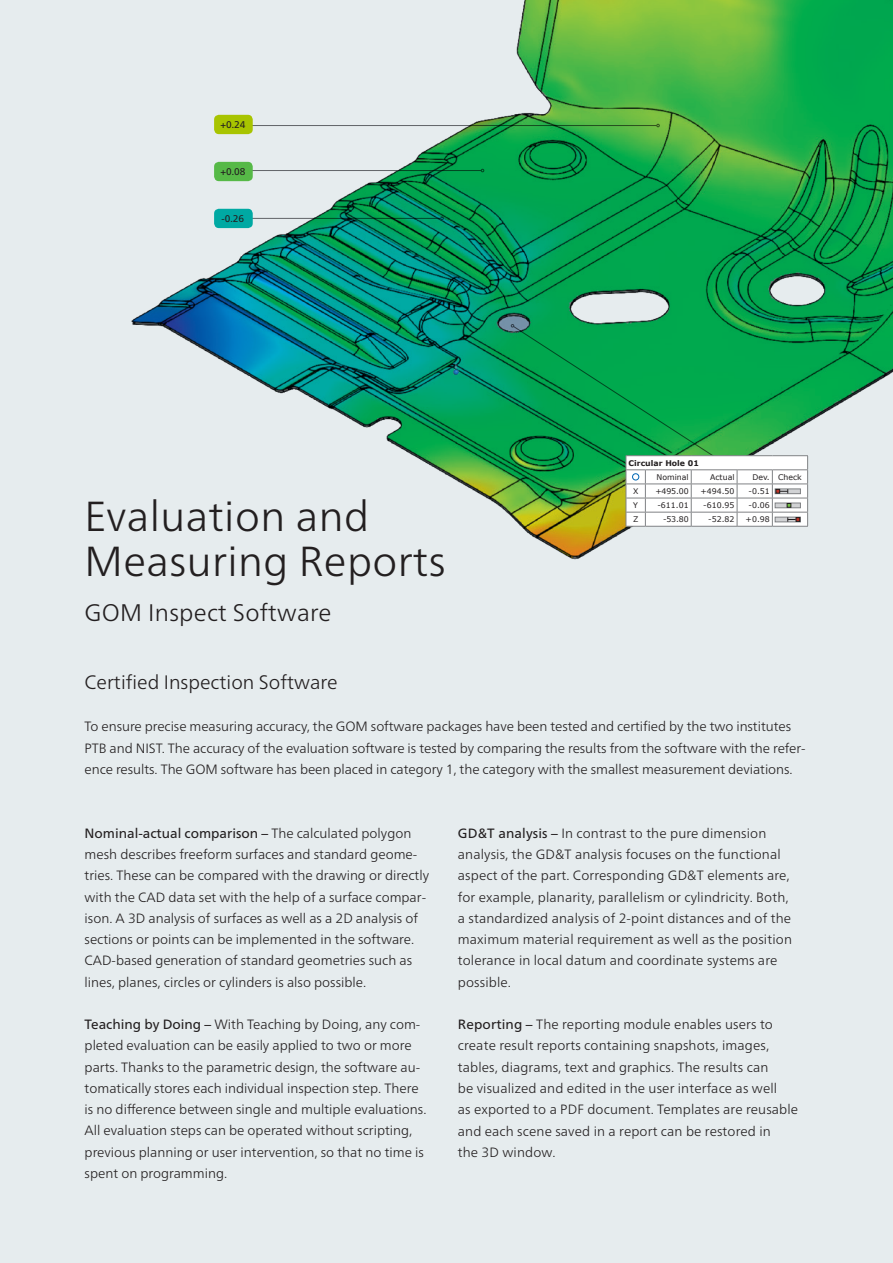
<style>
.page{position:relative;width:893px;height:1263px;background:#e6ecee}
.page>*{position:absolute;margin:0;border:0;box-sizing:border-box;transform-origin:0 0}
.t1{font:300 42px/45px "Frutiger Neue LTW1 G";letter-spacing:.01em;color:#231f20}
.t2{font:300 24px "Frutiger Neue LTW1 G";letter-spacing:.01em;color:#231f20}
.t3{font:300 19.5px "Frutiger Neue LTW1 G";color:#231f20}
.t4{font:300 13.5px/21.3px "Frutiger Neue LTW1 G";color:#231f20}
.t5{font:9.75px "Frutiger Neue LTW1 G";color:#231f20}
.t6{font:7.8px "Verdana";color:#231f20}
.t7{font:700 7.8px "Verdana";color:#231f20}
.s1{font-weight:400}
</style>
<div class="page">
<img style="left:131px;top:0;width:762px;height:560px">
<hr style="left:228px;top:218px;width:213px;height:1px;background:#6c6d70">
<svg style="left:440px;top:217px;width:4px;height:3px"></svg>
<hr style="left:224px;top:170px;width:257px;height:1px;background:#6c6d70">
<hr style="left:234px;top:125px;width:423px;height:1px;background:#6c6d70">
<svg style="left:656px;top:124px;width:4px;height:3px"></svg>
<div style="left:214px;top:162px;width:39px;height:19px;background:#56b947;border-radius:5px"></div>
<div style="left:214px;top:209px;width:39px;height:19px;background:#00a9a3;border-radius:5px"></div>
<div style="left:214px;top:115px;width:39px;height:19px;background:#a8c400;border-radius:5px"></div>
<svg style="left:450px;top:363px;width:10px;height:11px"></svg>
<svg style="left:511px;top:324px;width:297px;height:203px"></svg>
<p class="t5" style="left:220px;top:117px;width:27px">+0.24</p>
<p class="t5" style="left:220px;top:164px;width:27px">+0.08</p>
<p class="t5" style="left:222px;top:211px;width:24px">-0.26</p>
<h1 class="t1" style="left:85px;top:491px;width:363px">Evaluation and<br>Measuring Reports</h1>
<h2 class="t2" style="left:85px;top:594px;width:248px">GOM Inspect Software</h2>
<p class="t7" style="left:628px;top:457px;width:72px">Circular Hole 01</p>
<p class="t6" style="left:656px;top:472px;width:34px">Nominal</p>
<p class="t6" style="left:710px;top:472px;width:26px">Actual</p>
<p class="t6" style="left:752px;top:472px;width:51px">Dev. Check</p>
<p class="t6" style="left:633px;top:486px;width:7px">X</p>
<p class="t6" style="left:655px;top:486px;width:35px">+495.00</p>
<p class="t6" style="left:700px;top:486px;width:36px">+494.50</p>
<p class="t6" style="left:748px;top:486px;width:23px">-0.51</p>
<p class="t6" style="left:633px;top:500px;width:6px">Y</p>
<p class="t6" style="left:657px;top:500px;width:33px">-611.01</p>
<p class="t6" style="left:703px;top:500px;width:33px">-610.95</p>
<p class="t6" style="left:748px;top:500px;width:23px">-0.06</p>
<p class="t6" style="left:633px;top:514px;width:7px">Z</p>
<p class="t6" style="left:663px;top:514px;width:27px">-53.80</p>
<p class="t6" style="left:708px;top:514px;width:28px">-52.82</p>
<p class="t6" style="left:746px;top:514px;width:26px">+0.98</p>
<h3 class="t3" style="left:85px;top:668px;width:255px">Certified Inspection Software</h3>
<p class="t4" style="left:85px;top:715px;width:723px">To ensure precise measuring accuracy, the GOM software packages have been tested and certified by the two institutes<br>PTB and NIST. The accuracy of the evaluation software is tested by comparing the results from the software with the refer&shy;ence results. The GOM software has been placed in category 1, the category with the smallest measurement deviations.</p>
<p class="t4" style="left:85px;top:821px;width:346px"><span class="s1">Nominal-actual comparison –</span> The calculated polygon mesh describes freeform surfaces and standard geome&shy;tries. These can be compared with the drawing or directly with the CAD data set with the help of a surface compar&shy;ison. A 3D analysis of surfaces as well as a 2D analysis of sections or points can be implemented in the software.<br>CAD-based generation of standard geometries such as lines, planes, circles or cylinders is also possible.</p>
<p class="t4" style="left:85px;top:1013px;width:343px"><span class="s1">Teaching by Doing –</span> With Teaching by Doing, any com&shy;pleted evaluation can be easily applied to two or more parts. Thanks to the parametric design, the software au&shy;tomatically stores each individual inspection step. There is no difference between single and multiple evaluations.<br>All evaluation steps can be operated without scripting, previous planning or user intervention, so that no time is spent on programming.</p>
<p class="t4" style="left:458px;top:821px;width:336px"><span class="s1">GD&amp;T analysis –</span> In contrast to the pure dimension analysis, the GD&amp;T analysis focuses on the functional aspect of the part. Corresponding GD&amp;T elements are, for example, planarity, parallelism or cylindricity. Both, a standardized analysis of 2-point distances and of the maximum material requirement as well as the position tolerance in local datum and coordinate systems are possible.</p>
<p class="t4" style="left:458px;top:1013px;width:342px"><span class="s1">Reporting –</span> The reporting module enables users to create result reports containing snapshots, images, tables, diagrams, text and graphics. The results can<br>be visualized and edited in the user interface as well<br>as exported to a PDF document. Templates are reusable and each scene saved in a report can be restored in<br>the 3D window.</p>
</div>
